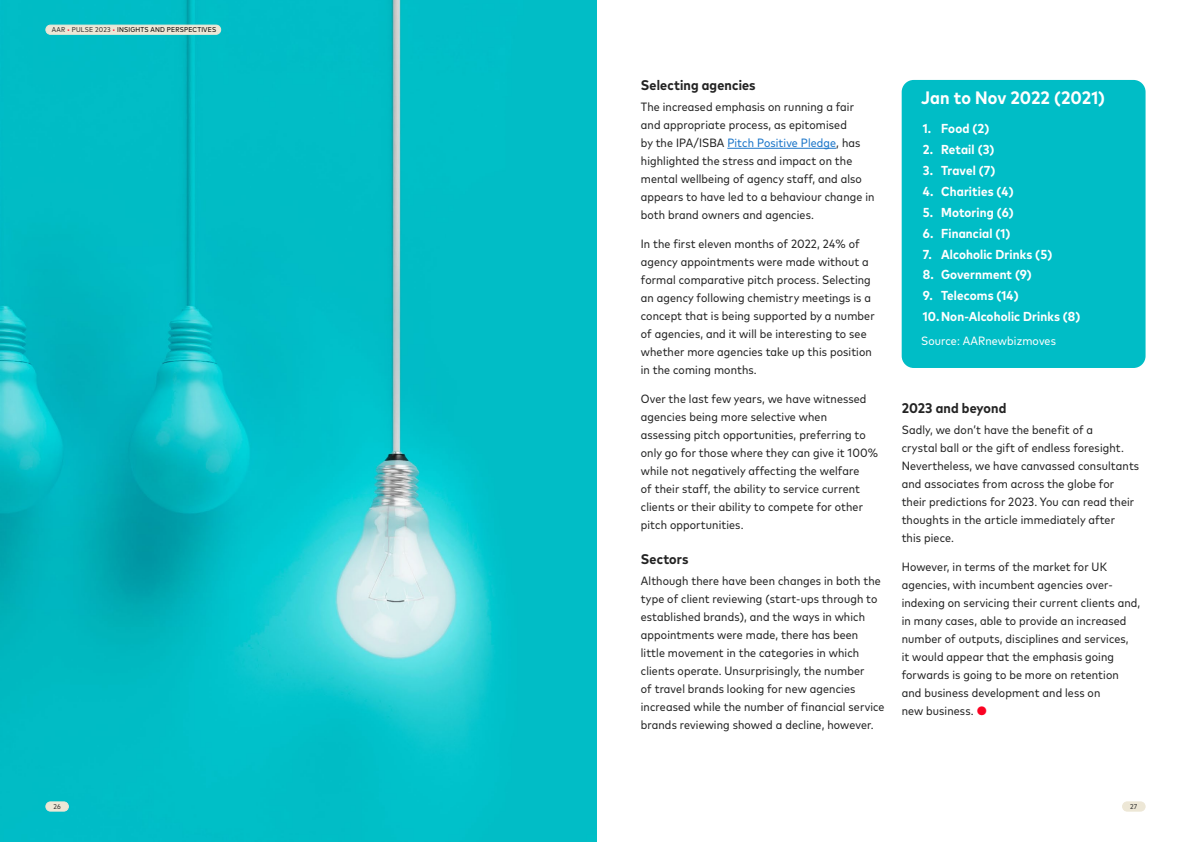
<style>
.page{position:relative;width:1191px;height:842px;background:#fff}
.page>*{position:absolute;margin:0;border:0;box-sizing:border-box;transform-origin:0 0}
.t1{font:700 condensed 18px "Mark Pro";letter-spacing:.01em;color:#fff}
.t2{font:700 condensed 14px "Mark Pro";letter-spacing:.01em;color:#232323}
.t3{font:700 condensed 13px/20.8px "Mark Pro";letter-spacing:.01em;color:#fff}
.t4{font:condensed 12px/18px "Mark Pro";letter-spacing:.01em;color:#232323}
.t5{font:condensed 12px "Mark Pro";letter-spacing:.01em;color:#fff}
.t6{font:condensed 7px "Mark Pro";letter-spacing:.025em;color:#000}
.t7{font:condensed 7px "Mark Pro";color:#2e2e2e}
.s1{color:#2e2e2e}
.s2{color:#fa0222}
.s3{color:#1974c8}
</style>
<div class="page">
<div style="left:901px;top:80px;width:244px;height:288px;background:#00bdc6;border-radius:12px"></div>
<hr style="left:727px;top:148px;width:109px;height:1px;background:#1974c8">
<img style="left:0;top:0;width:596px;height:841px">
<div style="left:46px;top:802px;width:22px;height:9px;background:#ede7d6;border-radius:5px"></div>
<div style="left:45px;top:801px;width:24px;height:11px;border:1px solid #ede7d6;border-radius:5px"></div>
<div style="left:1122px;top:802px;width:23px;height:9px;background:#ede7d6;border-radius:5px"></div>
<div style="left:1122px;top:801px;width:23px;height:11px;border:1px solid #ede7d6;border-radius:5px"></div>
<div style="left:46px;top:25px;width:175px;height:9px;background:#ede7d6;border-radius:5px"></div>
<div style="left:45px;top:25px;width:176px;height:10px;border:1px solid #ede7d6;border-radius:5px"></div>
<p class="t6" style="left:52px;top:25px;width:166px"><span class="s1">AAR</span> <span class="s2">•</span> <span class="s1">PULSE 2023</span> <span class="s2">•</span> INSIGHTS AND PERSPECTIVES</p>
<p class="t2" style="left:641px;top:74px;width:116px">Selecting agencies</p>
<p class="t4" style="left:641px;top:97px;width:235px">The increased emphasis on running a fair and appropriate process, as epitomised<br>by the IPA/ISBA <span class="s3">Pitch Positive Pledge</span>, has highlighted the stress and impact on the mental wellbeing of agency staff, and also appears to have led to a behaviour change in both brand owners and agencies.</p>
<p class="t4" style="left:641px;top:234px;width:235px">In the first eleven months of 2022, 24% of agency appointments were made without a formal comparative pitch process. Selecting an agency following chemistry meetings is a concept that is being supported by a number of agencies, and it will be interesting to see whether more agencies take up this position in the coming months.</p>
<p class="t4" style="left:641px;top:389px;width:239px">Over the last few years, we have witnessed agencies being more selective when assessing pitch opportunities, preferring to only go for those where they can give it 100% while not negatively affecting the welfare<br>of their staff, the ability to service current clients or their ability to compete for other pitch opportunities.</p>
<p class="t2" style="left:641px;top:549px;width:49px">Sectors</p>
<p class="t4" style="left:641px;top:571px;width:245px">Although there have been changes in both the type of client reviewing (start-ups through to established brands), and the ways in which appointments were made, there has been little movement in the categories in which clients operate. Unsurprisingly, the number<br>of travel brands looking for new agencies increased while the number of financial service brands reviewing showed a decline, however.</p>
<h1 class="t1" style="left:921px;top:84px;width:185px">Jan to Nov 2022 (2021)</h1>
<p class="t3" style="left:923px;top:117px;width:68px">1. Food (2)</p>
<p class="t3" style="left:923px;top:138px;width:73px">2. Retail (3)</p>
<p class="t3" style="left:923px;top:159px;width:74px">3. Travel (7)</p>
<p class="t3" style="left:923px;top:180px;width:92px">4. Charities (4)</p>
<p class="t3" style="left:923px;top:201px;width:92px">5. Motoring (6)</p>
<p class="t3" style="left:923px;top:222px;width:89px">6. Financial (1)</p>
<p class="t3" style="left:923px;top:242px;width:131px">7. Alcoholic Drinks (5)</p>
<p class="t3" style="left:923px;top:263px;width:110px">8. Government (9)</p>
<p class="t3" style="left:923px;top:284px;width:159px">9. Telecoms (14)<br>10.Non-Alcoholic Drinks (8)</p>
<p class="t5" style="left:921px;top:331px;width:136px">Source: AARnewbizmoves</p>
<p class="t2" style="left:901px;top:398px;width:106px">2023 and beyond</p>
<p class="t4" style="left:901px;top:420px;width:239px">Sadly, we don’t have the benefit of a<br>crystal ball or the gift of endless foresight.<br>Nevertheless, we have canvassed consultants and associates from across the globe for their predictions for 2023. You can read their thoughts in the article immediately after<br>this piece.</p>
<p class="t4" style="left:901px;top:557px;width:240px">However, in terms of the market for UK agencies, with incumbent agencies over&shy;indexing on servicing their current clients and, in many cases, able to provide an increased number of outputs, disciplines and services,<br>it would appear that the emphasis going forwards is going to be more on retention and business development and less on<br>new business. <span class="s2">●</span></p>
<p class="t7" style="left:53px;top:802px;width:9px">26</p>
<p class="t7" style="left:1130px;top:802px;width:9px">27</p>
</div>
